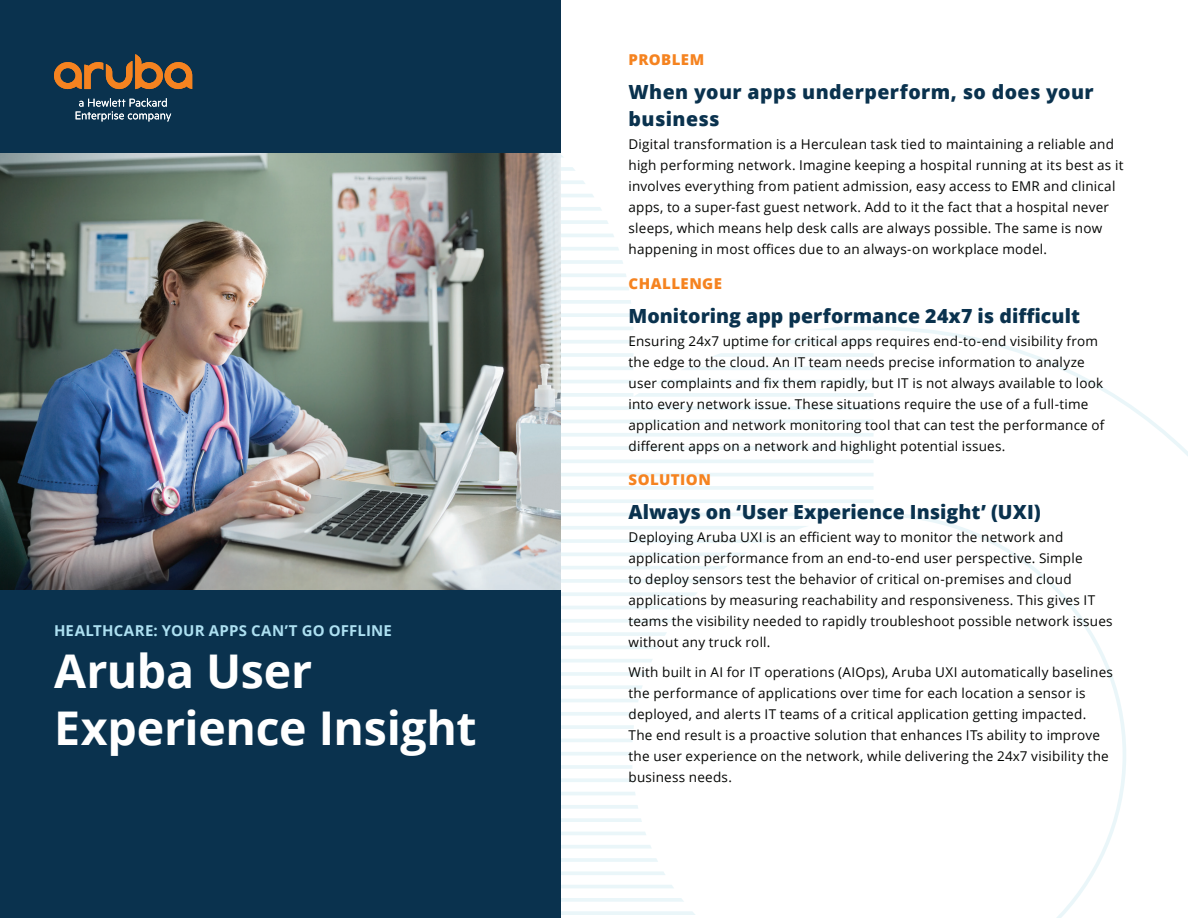
<style>
.page{position:relative;width:1188px;height:918px;background:#fff}
.page>*{position:absolute;margin:0;border:0;box-sizing:border-box;transform-origin:0 0}
.t1{font:700 46.5px/57px "Open Sans";letter-spacing:-.005em;color:#fff}
.t2{font:800 19.5px/27px "Open Sans";letter-spacing:.005em;color:#0a324e}
.t3{font:700 15px "Open Sans";letter-spacing:.015em;color:#ade0f1}
.t4{font:800 15px "Open Sans";letter-spacing:.03em;color:#f58320}
.t5{font:13.5px/21px "Open Sans";letter-spacing:.015em;color:#040503}
</style>
<div class="page">
<svg style="left:874px;top:327px;width:314px;height:591px"></svg>
<svg style="left:560px;top:406px;width:314px;height:4px"></svg>
<svg style="left:560px;top:393px;width:314px;height:4px"></svg>
<svg style="left:560px;top:420px;width:314px;height:3px"></svg>
<svg style="left:560px;top:433px;width:314px;height:4px"></svg>
<svg style="left:751px;top:340px;width:123px;height:4px"></svg>
<svg style="left:712px;top:353px;width:162px;height:4px"></svg>
<svg style="left:682px;top:366px;width:192px;height:4px"></svg>
<svg style="left:657px;top:380px;width:217px;height:3px"></svg>
<svg style="left:815px;top:327px;width:59px;height:3px"></svg>
<svg style="left:560px;top:513px;width:314px;height:3px"></svg>
<svg style="left:560px;top:499px;width:314px;height:4px"></svg>
<svg style="left:560px;top:526px;width:247px;height:4px"></svg>
<svg style="left:560px;top:539px;width:212px;height:4px"></svg>
<svg style="left:560px;top:459px;width:314px;height:4px"></svg>
<svg style="left:560px;top:446px;width:314px;height:4px"></svg>
<svg style="left:560px;top:473px;width:314px;height:3px"></svg>
<svg style="left:560px;top:486px;width:314px;height:4px"></svg>
<svg style="left:560px;top:566px;width:167px;height:3px"></svg>
<svg style="left:560px;top:552px;width:187px;height:4px"></svg>
<svg style="left:560px;top:579px;width:151px;height:4px"></svg>
<svg style="left:560px;top:247px;width:59px;height:4px"></svg>
<svg style="left:560px;top:234px;width:54px;height:3px"></svg>
<svg style="left:560px;top:260px;width:63px;height:4px"></svg>
<svg style="left:560px;top:194px;width:34px;height:3px"></svg>
<svg style="left:560px;top:180px;width:25px;height:4px"></svg>
<svg style="left:560px;top:207px;width:42px;height:4px"></svg>
<svg style="left:560px;top:220px;width:49px;height:4px"></svg>
<svg style="left:560px;top:167px;width:15px;height:4px"></svg>
<svg style="left:560px;top:353px;width:73px;height:4px"></svg>
<svg style="left:560px;top:340px;width:73px;height:4px"></svg>
<svg style="left:560px;top:366px;width:73px;height:4px"></svg>
<svg style="left:560px;top:380px;width:73px;height:3px"></svg>
<svg style="left:560px;top:300px;width:71px;height:4px"></svg>
<svg style="left:560px;top:287px;width:69px;height:3px"></svg>
<svg style="left:560px;top:313px;width:73px;height:4px"></svg>
<svg style="left:560px;top:327px;width:73px;height:3px"></svg>
<svg style="left:560px;top:273px;width:67px;height:4px"></svg>
<svg style="left:560px;top:725px;width:74px;height:4px"></svg>
<svg style="left:560px;top:712px;width:76px;height:4px"></svg>
<svg style="left:560px;top:739px;width:73px;height:3px"></svg>
<svg style="left:560px;top:672px;width:87px;height:4px"></svg>
<svg style="left:560px;top:659px;width:93px;height:4px"></svg>
<svg style="left:560px;top:685px;width:82px;height:4px"></svg>
<svg style="left:560px;top:699px;width:79px;height:3px"></svg>
<svg style="left:560px;top:619px;width:116px;height:4px"></svg>
<svg style="left:560px;top:606px;width:125px;height:3px"></svg>
<svg style="left:560px;top:632px;width:107px;height:4px"></svg>
<svg style="left:560px;top:646px;width:99px;height:3px"></svg>
<svg style="left:560px;top:592px;width:137px;height:4px"></svg>
<svg style="left:560px;top:885px;width:114px;height:3px"></svg>
<svg style="left:560px;top:871px;width:105px;height:4px"></svg>
<svg style="left:560px;top:898px;width:124px;height:4px"></svg>
<svg style="left:560px;top:832px;width:86px;height:3px"></svg>
<svg style="left:560px;top:818px;width:82px;height:4px"></svg>
<svg style="left:560px;top:845px;width:91px;height:4px"></svg>
<svg style="left:560px;top:858px;width:98px;height:4px"></svg>
<svg style="left:560px;top:778px;width:74px;height:4px"></svg>
<svg style="left:560px;top:765px;width:72px;height:4px"></svg>
<svg style="left:560px;top:792px;width:76px;height:3px"></svg>
<svg style="left:560px;top:805px;width:78px;height:4px"></svg>
<svg style="left:560px;top:752px;width:72px;height:4px"></svg>
<svg style="left:560px;top:911px;width:135px;height:4px"></svg>
<img style="left:0;top:0;width:560px;height:918px">
<svg style="left:76px;top:98px;width:95px;height:23px;background:#49667b"></svg>
<svg style="left:54px;top:54px;width:138px;height:35px;background:#6d543a"></svg>
<p class="t3" style="left:54px;top:620px;width:339px">HEALTHCARE: YOUR APPS CAN’T GO OFFLINE</p>
<h1 class="t1" style="left:54px;top:642px;width:424px">Aruba User<br>Experience Insight</h1>
<p class="t4" style="left:629px;top:49px;width:77px">PROBLEM</p>
<h2 class="t2" style="left:629px;top:78px;width:467px">When your apps underperform, so does your business</h2>
<p class="t5" style="left:629px;top:134px;width:496px">Digital transformation is a Herculean task tied to maintaining a reliable and high performing network. Imagine keeping a hospital running at its best as it involves everything from patient admission, easy access to EMR and clinical apps, to a super-fast guest network. Add to it the fact that a hospital never sleeps, which means help desk calls are always possible. The same is now happening in most offices due to an always-on workplace model.</p>
<p class="t4" style="left:629px;top:272px;width:95px">CHALLENGE</p>
<h2 class="t2" style="left:629px;top:301px;width:453px">Monitoring app performance 24x7 is difficult</h2>
<p class="t5" style="left:629px;top:330px;width:477px">Ensuring 24x7 uptime for critical apps requires end-to-end visibility from the edge to the cloud. An IT team needs precise information to analyze user complaints and fix them rapidly, but IT is not always available to look into every network issue. These situations require the use of a full-time application and network monitoring tool that can test the performance of different apps on a network and highlight potential issues.</p>
<p class="t4" style="left:629px;top:468px;width:84px">SOLUTION</p>
<h2 class="t2" style="left:629px;top:497px;width:414px">Always on ‘User Experience Insight’ (UXI)</h2>
<p class="t5" style="left:629px;top:526px;width:486px">Deploying Aruba UXI is an efficient way to monitor the network and application performance from an end-to-end user perspective. Simple<br>to deploy sensors test the behavior of critical on-premises and cloud applications by measuring reachability and responsiveness. This gives IT teams the visibility needed to rapidly troubleshoot possible network issues without any truck roll.</p>
<p class="t5" style="left:629px;top:661px;width:486px">With built in AI for IT operations (AIOps), Aruba UXI automatically baselines the performance of applications over time for each location a sensor is deployed, and alerts IT teams of a critical application getting impacted.<br>The end result is a proactive solution that enhances ITs ability to improve the user experience on the network, while delivering the 24x7 visibility the business needs.</p>
</div>
